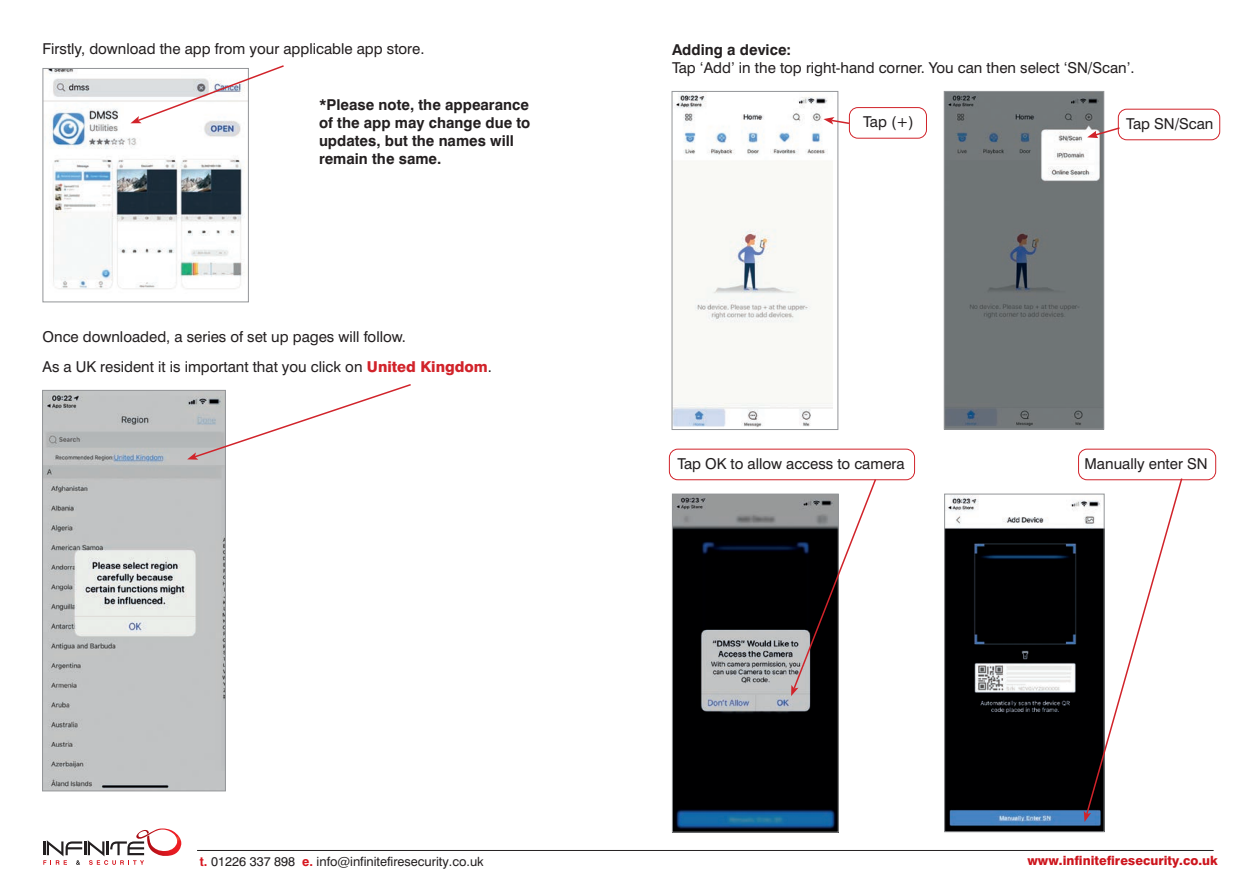
<style>
.page{position:relative;width:1259px;height:893px;background:#fff}
.page>*{position:absolute;margin:0;border:0;box-sizing:border-box;transform-origin:0 0}
.t1{font:15px "Swiss 721 BT";color:#231f20}
.t2{font:700 15px/18px "Swiss 721 BT";color:#231f20}
.t3{font:12.75px "Swiss 721 BT";color:#231f20}
.t4{font:800 12.75px "Swiss 721 BT";color:#cd151d}
.s1{font-weight:800;color:#d1232a}
.s2{font-weight:700;color:#d7171f}
</style>
<div class="page">
<div style="left:1078px;top:449px;width:138px;height:31px;border:1px solid #d1232a;border-radius:9px"></div>
<div style="left:669px;top:449px;width:246px;height:31px;border:1px solid #d1232a;border-radius:9px"></div>
<div style="left:1118px;top:109px;width:102px;height:31px;border:1px solid #d1232a;border-radius:9px"></div>
<img style="left:673px;top:93px;width:159px;height:335px">
<div style="left:671px;top:91px;width:167px;height:339px;border:1px solid #939598"></div>
<div style="left:849px;top:107px;width:78px;height:32px;border:1px solid #d1232a;border-radius:9px"></div>
<img style="left:45px;top:70px;width:200px;height:219px">
<div style="left:43px;top:68px;width:206px;height:234px;border:1px solid #939598"></div>
<img style="left:44px;top:392px;width:180px;height:397px">
<div style="left:42px;top:390px;width:184px;height:401px;border:1px solid #939598"></div>
<img style="left:946px;top:93px;width:156px;height:334px">
<div style="left:944px;top:91px;width:160px;height:338px;border:1px solid #939598"></div>
<img style="left:674px;top:496px;width:162px;height:334px">
<div style="left:672px;top:494px;width:166px;height:338px;border:1px solid #939598"></div>
<img style="left:946px;top:496px;width:156px;height:334px">
<div style="left:944px;top:494px;width:160px;height:338px;border:1px solid #939598"></div>
<svg style="left:823px;top:117px;width:27px;height:8px"></svg>
<svg style="left:1087px;top:126px;width:34px;height:12px"></svg>
<svg style="left:791px;top:478px;width:86px;height:218px"></svg>
<svg style="left:1083px;top:477px;width:100px;height:345px"></svg>
<svg style="left:187px;top:384px;width:224px;height:76px"></svg>
<svg style="left:43px;top:828px;width:138px;height:37px"></svg>
<hr style="left:197px;top:850px;width:1016px;height:1px;background:#231f20">
<svg style="left:130px;top:65px;width:154px;height:58px"></svg>
<p class="t1" style="left:43px;top:40px;width:383px">Firstly, download the app from your applicable app store.</p>
<p class="t2" style="left:319px;top:95px;width:213px">*Please note, the appearance of the app may change due to updates, but the names will remain the same.</p>
<p class="t1" style="left:43px;top:328px;width:365px">Once downloaded, a series of set up pages will follow.</p>
<p class="t1" style="left:43px;top:358px;width:451px">As a UK resident it is important that you click on <span class="s1">United Kingdom</span>.</p>
<p class="t2" style="left:672px;top:40px;width:121px">Adding a device:</p>
<p class="t1" style="left:672px;top:58px;width:464px">Tap ‘Add’ in the top right-hand corner. You can then select ‘SN/Scan’.</p>
<p class="t1" style="left:863px;top:113px;width:52px">Tap (+)</p>
<p class="t1" style="left:1126px;top:115px;width:89px">Tap SN/Scan</p>
<p class="t1" style="left:677px;top:454px;width:229px">Tap OK to allow access to camera</p>
<p class="t1" style="left:1084px;top:454px;width:125px">Manually enter SN</p>
<p class="t3" style="left:200px;top:854px;width:285px"><span class="s2">t.</span> 01226 337 898 <span class="s2">e.</span> info@infinitefiresecurity.co.uk</p>
<p class="t4" style="left:1027px;top:853px;width:192px">www.infinitefiresecurity.co.uk</p>
</div>
